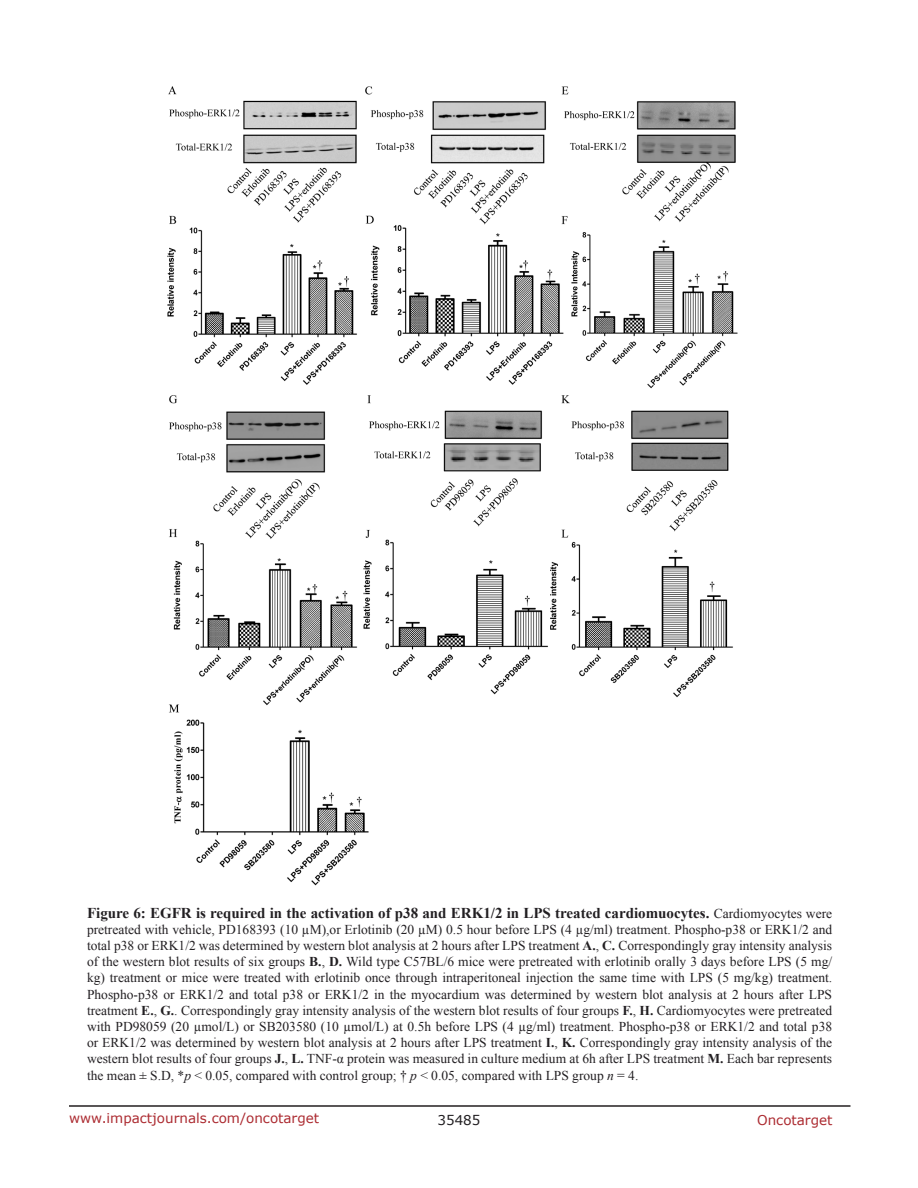
<style>
.page{position:relative;width:918px;height:1188px;background:#fff}
.page>*{position:absolute;margin:0;border:0;box-sizing:border-box;transform-origin:0 0}
.FigureText{font:700 15px "Times New Roman";color:#221f22}
.FigureText-2{font:13.5px/16.2px "Times New Roman";color:#221f22;text-align:justify}
.t1{font:13.5px "Verdana";color:#ac2b31}
.t2{font:13.5px "Verdana";color:#221f22}
.s1{font-weight:400;font-size:13.5px}
.s2{font-weight:700}
.s3{font-style:italic}
</style>
<div class="page">
<hr style="left:69px;top:1105px;width:781px;height:2px;background:#231f20">
<img style="left:167px;top:86px;width:571px;height:800px">
<p class="FigureText" style="left:87px;top:902px;width:747px">Figure 6: EGFR is required in the activation of p38 and ERK1/2 in LPS treated cardiomuocytes. <span class="s1">Cardiomyocytes were</span></p>
<p class="FigureText-2" style="left:87px;top:921px;width:747px">pretreated with vehicle, PD168393 (10 µM),or Erlotinib (20 µM) 0.5 hour before LPS (4 µg/ml) treatment. Phospho-p38 or ERK1/2 and total p38 or ERK1/2 was determined by western blot analysis at 2 hours after LPS treatment <span class="s2">A.</span>, <span class="s2">C.</span> Correspondingly gray intensity analysis of the western blot results of six groups <span class="s2">B.</span>, <span class="s2">D.</span> Wild type C57BL/6 mice were pretreated with erlotinib orally 3 days before LPS (5 mg/ kg) treatment or mice were treated with erlotinib once through intraperitoneal injection the same time with LPS (5 mg/kg) treatment.<br>Phospho-p38 or ERK1/2 and total p38 or ERK1/2 in the myocardium was determined by western blot analysis at 2 hours after LPS treatment <span class="s2">E.</span>, <span class="s2">G.</span>. Correspondingly gray intensity analysis of the western blot results of four groups <span class="s2">F.</span>, <span class="s2">H.</span> Cardiomyocytes were pretreated with PD98059 (20 µmol/L) or SB203580 (10 µmol/L) at 0.5h before LPS (4 µg/ml) treatment. Phospho-p38 or ERK1/2 and total p38 or ERK1/2 was determined by western blot analysis at 2 hours after LPS treatment <span class="s2">I.</span>, <span class="s2">K.</span> Correspondingly gray intensity analysis of the western blot results of four groups <span class="s2">J.</span>, <span class="s2">L.</span> TNF-α protein was measured in culture medium at 6h after LPS treatment <span class="s2">M.</span> Each bar represents the mean ± S.D, *<span class="s3">p</span> &lt; 0.05, compared with control group; † <span class="s3">p</span> &lt; 0.05, compared with LPS group <span class="s3">n</span> = 4.</p>
<p class="t1" style="left:69px;top:1109px;width:252px">www.impactjournals.com/oncotarget</p>
<p class="t2" style="left:438px;top:1111px;width:44px">35485</p>
<p class="t1" style="left:757px;top:1111px;width:77px">Oncotarget</p>
</div>
